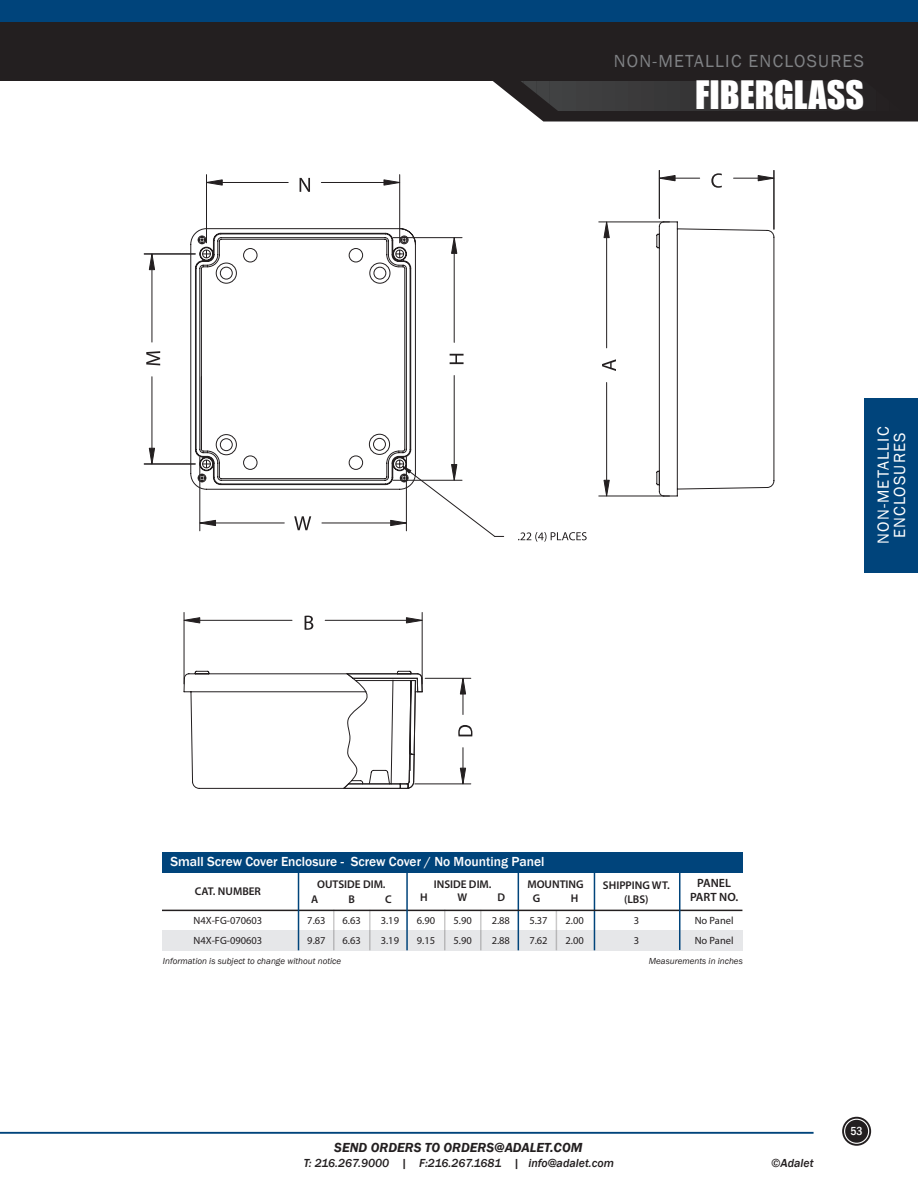
<style>
.page{position:relative;width:918px;height:1188px;background:#fff}
.page>*{position:absolute;margin:0;border:0;box-sizing:border-box;transform-origin:0 0}
.t1{font:36px "Impact";color:#fff}
.t2{font:18px "Franklin Gothic";letter-spacing:.07em;color:#808285}
.t3{font:16.5px/16.5px "Franklin Gothic";letter-spacing:.07em;color:#fff;text-align:center}
.t4{font:500 13.5px "Franklin Gothic";color:#fff}
.t5{font:italic 600 13.5px "Franklin Gothic";color:#231f20}
.t6{font:italic 500 12px "Franklin Gothic";color:#231f20}
.t7{font:600 12px/14.4px "Myriad Pro";color:#231f20;text-align:center}
.t8{font:500 condensed 12px "Franklin Gothic";color:#fff}
.t9{font:600 11.25px/14.4px "Myriad Pro";color:#231f20}
.t10{font:10.5px/20.2px "Myriad Pro";color:#231f20}
.t11{font:italic 9px "Franklin Gothic";color:#231f20}
</style>
<div class="page">
<svg style="left:0;top:22px;width:918px;height:100px;fill:#231f20"></svg>
<div style="left:864px;top:398px;width:54px;height:175px;background:#00447b"></div>
<hr style="left:0;top:1132px;width:814px;height:2px;background:#00447b">
<svg style="left:842px;top:1117px;width:29px;height:29px"></svg>
<div style="left:844px;top:1119px;width:25px;height:25px;border:1px solid #fff;border-radius:50%"></div>
<div style="left:0;top:0;width:918px;height:22px;background:#00447b"></div>
<svg style="left:521px;top:81px;width:42px;height:30px"></svg>
<div style="left:563px;top:81px;width:13px;height:30px;background:#404142"></div>
<div style="left:576px;top:81px;width:13px;height:30px;background:#3f3f40"></div>
<div style="left:589px;top:81px;width:13px;height:30px;background:#3e3e3f"></div>
<div style="left:602px;top:81px;width:13px;height:30px;background:#3d3d3e"></div>
<div style="left:615px;top:81px;width:13px;height:30px;background:#3c3c3d"></div>
<div style="left:628px;top:81px;width:13px;height:30px;background:#3b3a3b"></div>
<div style="left:641px;top:81px;width:13px;height:30px;background:#3a393a"></div>
<div style="left:654px;top:81px;width:13px;height:30px;background:#383839"></div>
<div style="left:667px;top:81px;width:13px;height:30px;background:#373738"></div>
<div style="left:680px;top:81px;width:13px;height:30px;background:#363536"></div>
<div style="left:693px;top:81px;width:14px;height:30px;background:#353435"></div>
<div style="left:707px;top:81px;width:13px;height:30px;background:#343334"></div>
<div style="left:720px;top:81px;width:13px;height:30px;background:#323031"></div>
<div style="left:733px;top:81px;width:13px;height:30px;background:#312f30"></div>
<div style="left:746px;top:81px;width:13px;height:30px;background:#302e2f"></div>
<div style="left:759px;top:81px;width:13px;height:30px;background:#2f2d2e"></div>
<div style="left:772px;top:81px;width:13px;height:30px;background:#2e2b2c"></div>
<div style="left:785px;top:81px;width:13px;height:30px;background:#2c2a2b"></div>
<div style="left:798px;top:81px;width:13px;height:30px;background:#2b292a"></div>
<div style="left:811px;top:81px;width:13px;height:30px;background:#2a2829"></div>
<div style="left:824px;top:81px;width:13px;height:30px;background:#292627"></div>
<div style="left:837px;top:81px;width:13px;height:30px;background:#282526"></div>
<div style="left:850px;top:81px;width:13px;height:30px;background:#272425"></div>
<svg style="left:863px;top:81px;width:39px;height:30px"></svg>
<div style="left:902px;top:81px;width:13px;height:30px;background:#231f20"></div>
<div style="left:162px;top:930px;width:580px;height:20px;background:#e6e7e9"></div>
<hr style="left:518px;top:872px;width:1px;height:78px;background:#00447b">
<hr style="left:594px;top:872px;width:1px;height:78px;background:#00447b">
<div style="left:162px;top:853px;width:581px;height:20px;background:#00447b"></div>
<hr style="left:162px;top:910px;width:580px;height:1px;background:#231f20">
<hr style="left:333px;top:910px;width:2px;height:40px;background:#231f20">
<hr style="left:369px;top:910px;width:2px;height:40px;background:#231f20">
<hr style="left:406px;top:873px;width:2px;height:77px;background:#00447b">
<hr style="left:556px;top:910px;width:1px;height:40px;background:#231f20">
<hr style="left:679px;top:873px;width:1px;height:77px;background:#00447b">
<hr style="left:298px;top:873px;width:1px;height:77px;background:#00447b">
<hr style="left:444px;top:910px;width:2px;height:40px;background:#231f20">
<hr style="left:480px;top:910px;width:2px;height:40px;background:#231f20">
<hr style="left:774px;top:170px;width:1px;height:59px;background:#231f20">
<hr style="left:659px;top:170px;width:1px;height:49px;background:#231f20">
<svg style="left:734px;top:175px;width:40px;height:6px"></svg>
<svg style="left:658px;top:175px;width:42px;height:6px"></svg>
<svg style="left:711px;top:173px;width:11px;height:15px"></svg>
<hr style="left:399px;top:175px;width:1px;height:68px;background:#231f20">
<hr style="left:206px;top:175px;width:1px;height:68px;background:#231f20">
<hr style="left:321px;top:182px;width:63px;height:1px;background:#231f20">
<hr style="left:222px;top:182px;width:66px;height:1px;background:#231f20">
<svg style="left:383px;top:179px;width:18px;height:7px"></svg>
<svg style="left:207px;top:179px;width:16px;height:7px"></svg>
<svg style="left:300px;top:178px;width:10px;height:14px"></svg>
<hr style="left:144px;top:254px;width:51px;height:1px;background:#231f20">
<hr style="left:144px;top:464px;width:51px;height:1px;background:#231f20">
<hr style="left:152px;top:270px;width:1px;height:72px;background:#231f20">
<hr style="left:152px;top:377px;width:1px;height:71px;background:#231f20">
<svg style="left:149px;top:253px;width:6px;height:17px"></svg>
<svg style="left:149px;top:448px;width:6px;height:17px"></svg>
<svg style="left:146px;top:351px;width:14px;height:14px"></svg>
<svg style="left:183px;top:221px;width:591px;height:568px"></svg>
<svg style="left:216px;top:235px;width:195px;height:220px"></svg>
<h2 class="t2" style="left:614px;top:49px;width:252px">NON-METALLIC ENCLOSURES</h2>
<h1 class="t1" style="left:695px;top:73px;width:170px">FIBERGLASS</h1>
<h3 class="t3" style="left:875px;top:544px;width:119px;rotate:-90deg">NON-METALLIC<br>ENCLOSURES</h3>
<p class="t4" style="left:171px;top:854px;width:375px">Small Screw Cover Enclosure - Screw Cover / No Mounting Panel</p>
<p class="t9" style="left:195px;top:884px;width:68px">CAT. NUMBER</p>
<p class="t9" style="left:311px;top:877px;width:76px;text-indent:6px">OUTSIDE DIM.<br>A</p>
<p class="t9" style="left:434px;top:877px;width:59px">INSIDE DIM.</p>
<p class="t9" style="left:533px;top:877px;width:52px;text-indent:-5px">MOUNTING<br>G</p>
<p class="t9" style="left:420px;top:890px;width:9px">H</p>
<p class="t9" style="left:458px;top:890px;width:11px">W</p>
<p class="t9" style="left:498px;top:890px;width:9px">D</p>
<p class="t10" style="left:417px;top:910px;width:20px">6.90<br>9.15</p>
<p class="t10" style="left:492px;top:910px;width:20px">2.88<br>2.88</p>
<p class="t9" style="left:571px;top:891px;width:9px">H</p>
<p class="t10" style="left:566px;top:910px;width:20px">2.00<br>2.00</p>
<p class="t9" style="left:348px;top:892px;width:8px">B</p>
<p class="t9" style="left:385px;top:892px;width:8px">C</p>
<p class="t10" style="left:381px;top:910px;width:20px">3.19<br>3.19</p>
<p class="t10" style="left:529px;top:910px;width:20px">5.37<br>7.62</p>
<p class="t10" style="left:194px;top:910px;width:70px">N4X-FG-070603<br>N4X-FG-090603</p>
<p class="t10" style="left:307px;top:910px;width:20px">7.63<br>9.87</p>
<p class="t10" style="left:343px;top:910px;width:20px">6.63<br>6.63</p>
<p class="t10" style="left:453px;top:910px;width:20px">5.90<br>5.90</p>
<p class="t7" style="left:690px;top:876px;width:50px">PANEL<br>PART NO.</p>
<p class="t9" style="left:603px;top:878px;width:68px;line-height:13.5px;text-align:center">SHIPPING WT. (LBS)</p>
<p class="t10" style="left:634px;top:910px;width:7px">3<br>3</p>
<p class="t10" style="left:695px;top:910px;width:40px">No Panel<br>No Panel</p>
<p class="t11" style="left:163px;top:955px;width:180px">Information is subject to change without notice</p>
<p class="t11" style="left:649px;top:955px;width:95px">Measurements in inches</p>
<p class="t5" style="left:334px;top:1139px;width:250px">SEND ORDERS TO ORDERS@ADALET.COM</p>
<p class="t6" style="left:304px;top:1156px;width:312px">T: 216.267.9000 | F:216.267.1681 | info@adalet.com</p>
<p class="t6" style="left:771px;top:1156px;width:44px">©Adalet</p>
<p class="t8" style="left:851px;top:1124px;width:13px">53</p>
</div>
